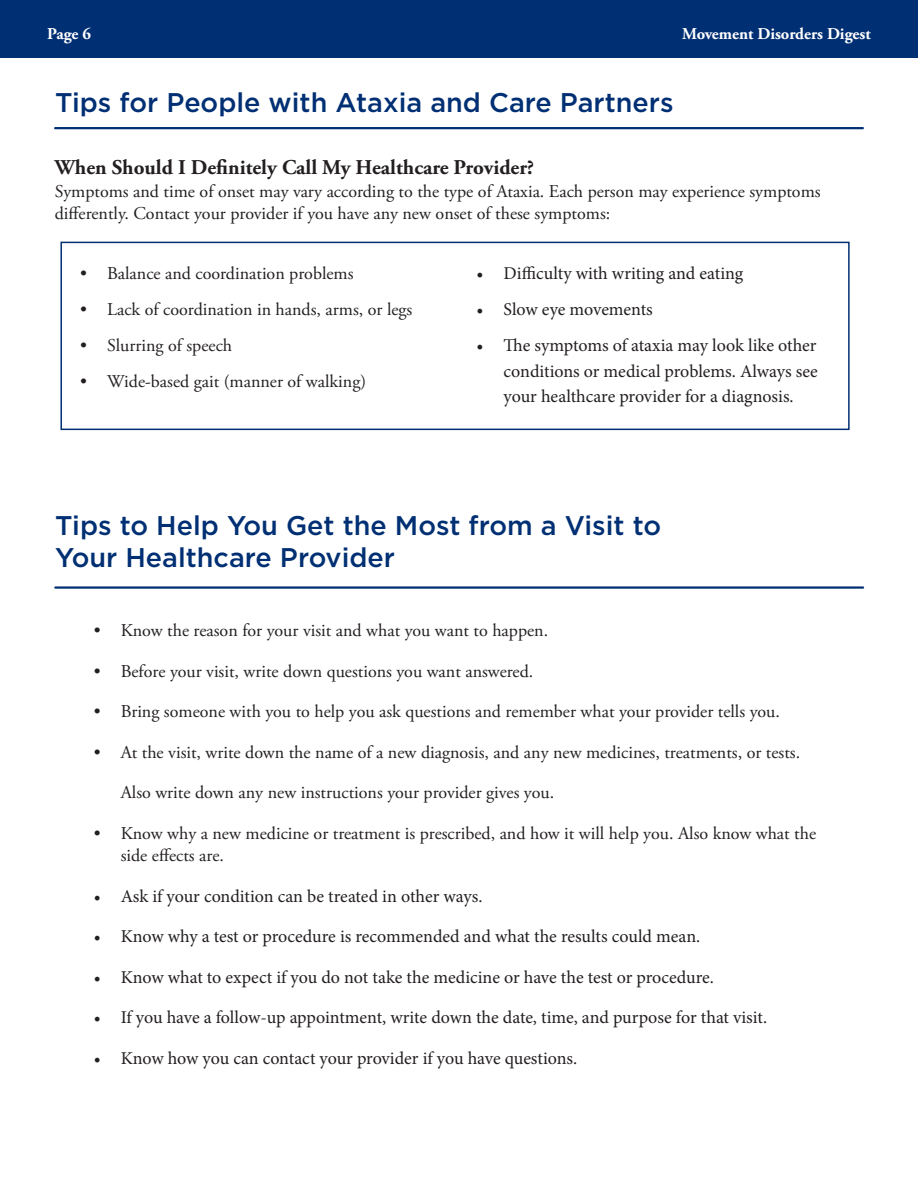
<style>
.page{position:relative;width:918px;height:1188px;background:#fff}
.page>*{position:absolute;margin:0;border:0;box-sizing:border-box;transform-origin:0 0}
.t1{font:500 27px "Gotham";color:#002f73}
.t2{font:700 21px "Adobe Garamond Pro";color:#231f20}
.t3{font:18px/22.5px "Adobe Garamond Pro";color:#231f20}
.t4{font:18px/25.5px "Minion Pro";letter-spacing:-.005em;color:#231f20;text-align:justify}
.t5{font:700 16.5px "Adobe Garamond Pro";color:#fff}
</style>
<div class="page">
<div style="left:0;top:0;width:918px;height:57px;background:#002f73"></div>
<hr style="left:55px;top:127px;width:808px;height:2px;background:#002f73">
<hr style="left:55px;top:586px;width:808px;height:3px;background:#002f73">
<div style="left:60px;top:242px;width:790px;height:188px;border:2px solid #002f73"></div>
<p class="t5" style="left:47px;top:24px;width:45px">Page 6</p>
<p class="t5" style="left:682px;top:24px;width:190px">Movement Disorders Digest</p>
<p class="t1" style="left:55px;top:84px;width:620px">Tips for People with Ataxia and Care Partners</p>
<p class="t2" style="left:55px;top:155px;width:481px">When Should I Definitely Call My Healthcare Provider?</p>
<p class="t3" style="left:55px;top:180px;width:767px">Symptoms and time of onset may vary according to the type of Ataxia. Each person may experience symptoms differently. Contact your provider if you have any new onset of these symptoms:</p>
<p class="t3" style="left:80px;top:263px;width:275px">• Balance and coordination problems</p>
<p class="t3" style="left:80px;top:299px;width:334px">• Lack of coordination in hands, arms, or legs</p>
<p class="t3" style="left:80px;top:335px;width:153px">• Slurring of speech</p>
<p class="t3" style="left:80px;top:371px;width:287px">• Wide-based gait (manner of walking)</p>
<p class="t4" style="left:477px;top:261px;width:268px">• Difficulty with writing and eating</p>
<p class="t4" style="left:477px;top:297px;width:178px">• Slow eye movements</p>
<p class="t4" style="left:504px;top:333px;width:316px;text-indent:-27px">• The symptoms of ataxia may look like other conditions or medical problems. Always see your healthcare provider for a diagnosis.</p>
<p class="t1" style="left:55px;top:508px;width:607px">Tips to Help You Get the Most from a Visit to</p>
<p class="t1" style="left:55px;top:540px;width:341px">Your Healthcare Provider</p>
<p class="t3" style="left:94px;top:620px;width:456px">• Know the reason for your visit and what you want to happen.</p>
<p class="t3" style="left:94px;top:661px;width:441px">• Before your visit, write down questions you want answered.</p>
<p class="t3" style="left:94px;top:701px;width:688px">• Bring someone with you to help you ask questions and remember what your provider tells you.</p>
<p class="t3" style="left:94px;top:742px;width:708px">• At the visit, write down the name of a new diagnosis, and any new medicines, treatments, or tests.</p>
<p class="t3" style="left:121px;top:782px;width:435px">Also write down any new instructions your provider gives you.</p>
<p class="t3" style="left:121px;top:823px;width:697px;text-indent:-27px">• Know why a new medicine or treatment is prescribed, and how it will help you. Also know what the side effects are.</p>
<p class="t4" style="left:94px;top:883px;width:390px">• Ask if your condition can be treated in other ways.</p>
<p class="t4" style="left:94px;top:924px;width:608px">• Know why a test or procedure is recommended and what the results could mean.</p>
<p class="t4" style="left:94px;top:964px;width:622px">• Know what to expect if you do not take the medicine or have the test or procedure.</p>
<p class="t4" style="left:94px;top:1005px;width:675px">• If you have a follow-up appointment, write down the date, time, and purpose for that visit.</p>
<p class="t4" style="left:94px;top:1045px;width:485px">• Know how you can contact your provider if you have questions.</p>
</div>
